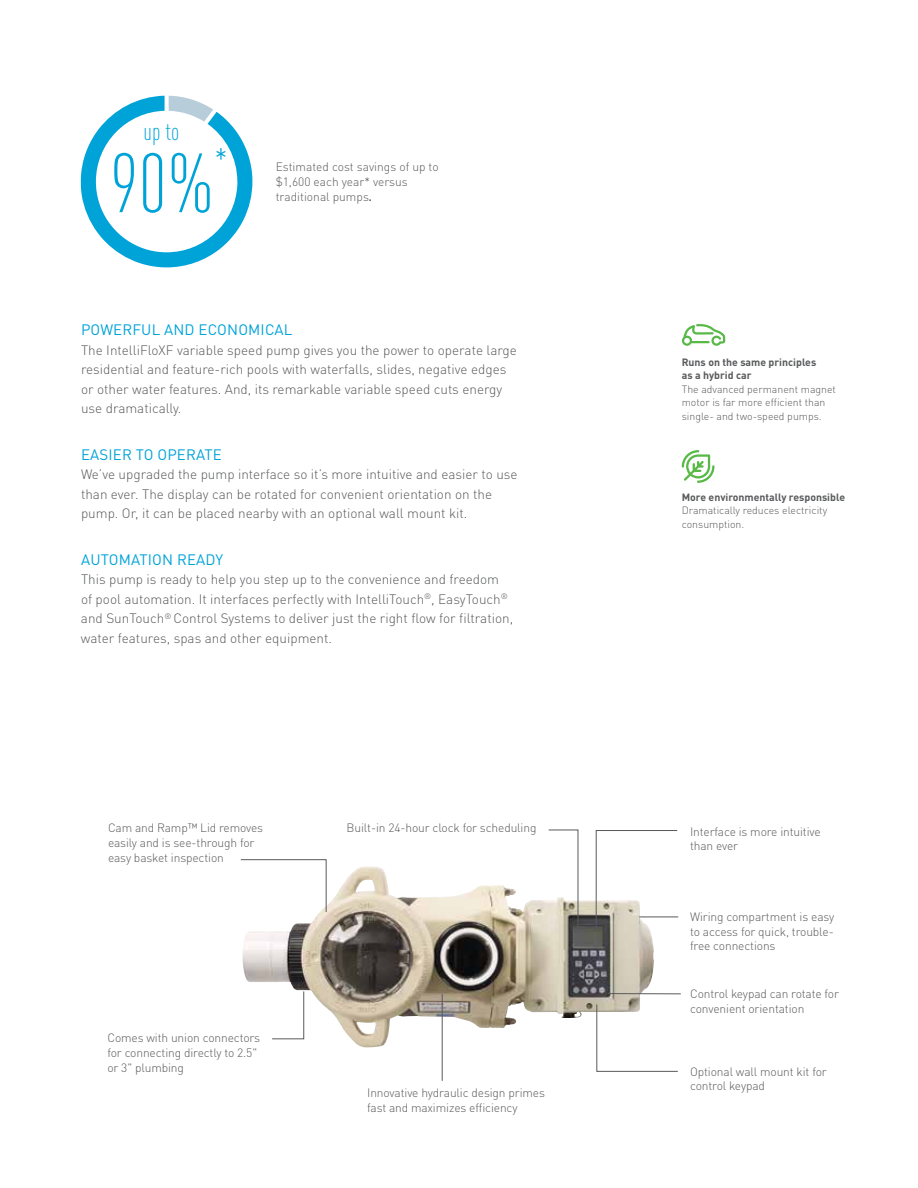
<style>
.page{position:relative;width:918px;height:1188px;background:#fff}
.page>*{position:absolute;margin:0;border:0;box-sizing:border-box;transform-origin:0 0}
.t1{font:300 condensed 82.5px "DIN Pro";color:#00a3d8}
.t2{font:300 condensed 37.5px "DIN Pro";color:#00a3d8}
.t3{font:300 condensed 24px "DIN Pro";color:#00a3d8}
.t4{font:15px "DIN Pro";letter-spacing:.01em;color:#00a3d8}
.t5{font:300 13.5px/19.5px "DIN Pro";color:#58595b}
.t6{font:300 12px/15px "DIN Pro";letter-spacing:-.01em;color:#58595b}
.t7{font:300 10.5px/13.5px "DIN Pro";color:#58595b}
.t8{font:700 10.5px/13.5px "DIN Pro";color:#58595b}
.s1{font-weight:700;font-size:10.5px}
</style>
<div class="page">
<svg style="left:81px;top:96px;width:171px;height:171px"></svg>
<img style="left:242px;top:867px;width:412px;height:180px">
<hr style="left:608px;top:993px;width:73px;height:1px;background:#58595b">
<svg style="left:596px;top:830px;width:82px;height:101px"></svg>
<svg style="left:548px;top:830px;width:30px;height:101px"></svg>
<svg style="left:682px;top:324px;width:44px;height:159px"></svg>
<svg style="left:272px;top:991px;width:32px;height:48px"></svg>
<svg style="left:240px;top:859px;width:87px;height:53px"></svg>
<svg style="left:596px;top:1004px;width:82px;height:68px"></svg>
<hr style="left:639px;top:917px;width:39px;height:1px;background:#58595b">
<hr style="left:442px;top:994px;width:1px;height:87px;background:#58595b">
<h3 class="t3" style="left:144px;top:114px;width:37px">up to</h3>
<h1 class="t1" style="left:110px;top:125px;width:106px">90%</h1>
<h2 class="t2" style="left:214px;top:135px;width:15px">*</h2>
<p class="t6" style="left:276px;top:158px;width:165px">Estimated cost savings of up to $1,600 each year* versus traditional pumps<span class="s1">.</span></p>
<p class="t4" style="left:81px;top:318px;width:213px">POWERFUL AND ECONOMICAL</p>
<p class="t5" style="left:81px;top:339px;width:437px">The IntelliFloXF variable speed pump gives you the power to operate large residential and feature-rich pools with waterfalls, slides, negative edges or other water features. And, its remarkable variable speed cuts energy use dramatically.</p>
<p class="t4" style="left:81px;top:443px;width:142px">EASIER TO OPERATE</p>
<p class="t5" style="left:81px;top:464px;width:438px">We’ve upgraded the pump interface so it’s more intuitive and easier to use than ever. The display can be rotated for convenient orientation on the pump. Or, it can be placed nearby with an optional wall mount kit.</p>
<p class="t4" style="left:81px;top:548px;width:144px">AUTOMATION READY</p>
<p class="t5" style="left:81px;top:569px;width:434px">This pump is ready to help you step up to the convenience and freedom of pool automation. It interfaces perfectly with IntelliTouch<sup>®</sup>, EasyTouch<sup>® </sup>and SunTouch<sup>®</sup> Control Systems to deliver just the right flow for filtration, water features, spas and other equipment.</p>
<p class="t6" style="left:108px;top:819px;width:157px">Cam and Ramp™ Lid removes easily and is see-through for easy basket inspection</p>
<p class="t6" style="left:107px;top:1029px;width:154px">Comes with union connectors for connecting directly to 2.5" or 3" plumbing</p>
<p class="t6" style="left:347px;top:819px;width:191px">Built-in 24-hour clock for scheduling</p>
<p class="t6" style="left:367px;top:1084px;width:179px">Innovative hydraulic design primes fast and maximizes efficiency</p>
<p class="t8" style="left:682px;top:354px;width:136px">Runs on the same principles as a hybrid car</p>
<p class="t7" style="left:682px;top:381px;width:156px">The advanced permanent magnet motor is far more efficient than single- and two-speed pumps.</p>
<p class="t8" style="left:682px;top:489px;width:165px">More environmentally responsible</p>
<p class="t7" style="left:682px;top:503px;width:147px">Dramatically reduces electricity consumption.</p>
<p class="t6" style="left:690px;top:823px;width:132px;line-height:14.2px">Interface is more intuitive than ever</p>
<p class="t6" style="left:690px;top:909px;width:146px;line-height:14.2px;text-align:justify">Wiring compartment is easy to access for quick, trouble&shy;free connections</p>
<p class="t6" style="left:690px;top:986px;width:150px;line-height:14.2px">Control keypad can rotate for convenient orientation</p>
<p class="t6" style="left:690px;top:1063px;width:138px;line-height:14.2px">Optional wall mount kit for control keypad</p>
</div>
